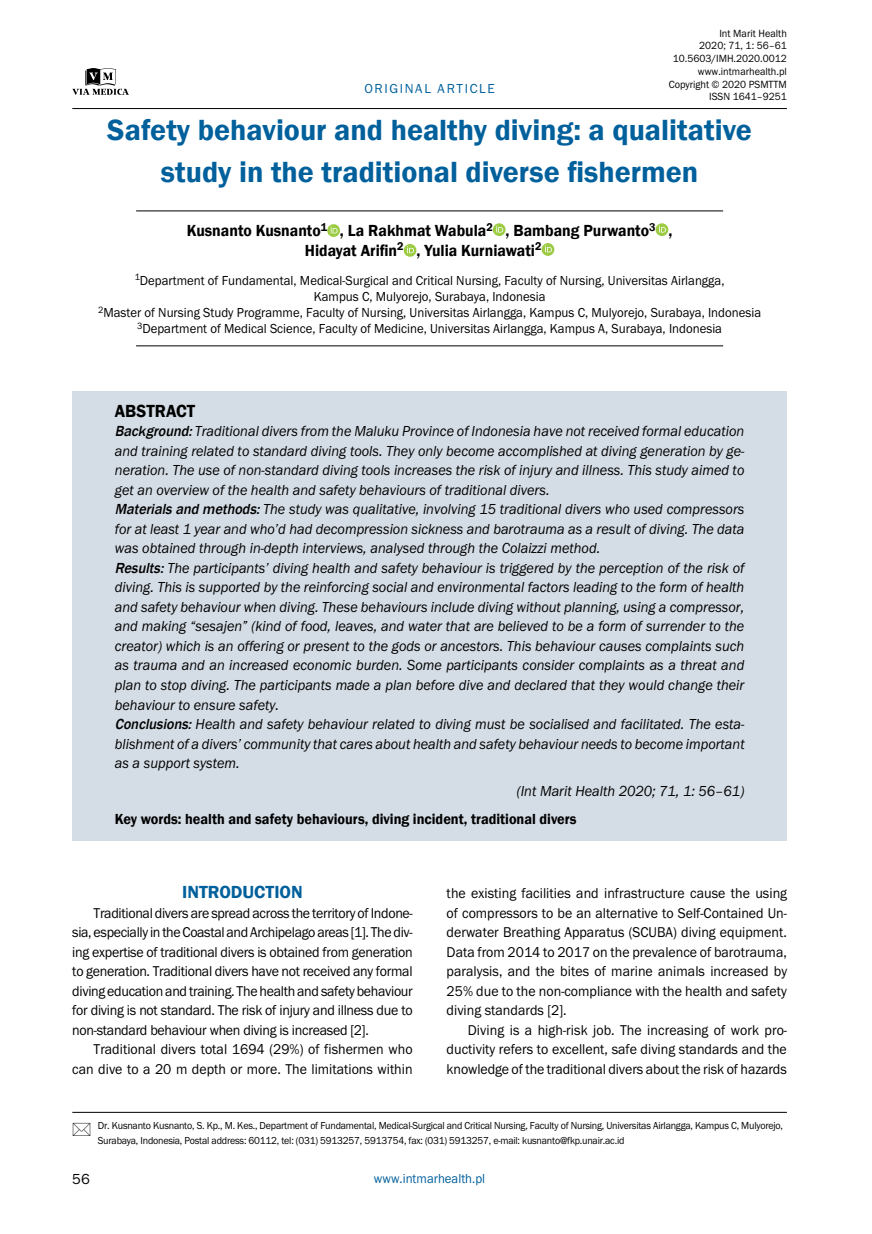
<style>
.page{position:relative;width:872px;height:1234px;background:#fff}
.page>*{position:absolute;margin:0;border:0;box-sizing:border-box;transform-origin:0 0}
.t1{font:600 30px/42px "Franklin Gothic";color:#00609c;text-align:center}
.t2{font:600 18px "Franklin Gothic";color:#00609c}
.t3{font:600 18px "Franklin Gothic";color:#000;scale:.95 1}
.t4{font:600 16.5px/19.8px "Franklin Gothic";color:#000;scale:.95 1}
.t5{font:italic 15px/19.5px "Franklin Got Itc TEE";color:#000;scale:.95 1}
.t6{font:600 15px "Franklin Gothic";color:#000;scale:.95 1}
.t7{font:15px "Franklin Got Itc TEE";color:#000}
.t8{font:14.7px/19.5px "Franklin Got Itc TEE";color:#000;text-align:justify;scale:.95 1}
.t9{font:13.5px/16.2px "Franklin Got Itc TEE";color:#000;text-align:center;scale:.95 1}
.t10{font:13.5px "Franklin Got Itc TEE";color:#00609c;scale:.95 1}
.t11{font:13.5px "Franklin Got Itc TEE";letter-spacing:.12em;color:#00609c}
.t12{font:10.8px/12.8px "Franklin Got Itc TEE";color:#000;text-align:right;scale:.95 1}
.t13{font:10.5px/15px "Franklin Got Itc TEE";letter-spacing:-.02em;color:#000;scale:.95 1}
.s1{font-family:"Franklin Gothic";font-weight:500}
</style>
<div class="page">
<hr style="left:72px;top:1111px;width:715px;height:1px;background:#000">
<div style="left:72px;top:391px;width:715px;height:449px;background:#d4dce5"></div>
<hr style="left:136px;top:210px;width:587px;height:1px;background:#000">
<hr style="left:136px;top:345px;width:587px;height:1px;background:#000">
<svg style="left:327px;top:224px;width:13px;height:13px"></svg>
<svg style="left:330px;top:226px;width:7px;height:7px"></svg>
<svg style="left:493px;top:223px;width:12px;height:13px"></svg>
<svg style="left:496px;top:225px;width:7px;height:8px"></svg>
<svg style="left:655px;top:223px;width:13px;height:13px"></svg>
<svg style="left:659px;top:225px;width:7px;height:8px"></svg>
<svg style="left:404px;top:244px;width:12px;height:13px"></svg>
<svg style="left:407px;top:246px;width:7px;height:7px"></svg>
<svg style="left:541px;top:243px;width:13px;height:13px"></svg>
<svg style="left:545px;top:245px;width:7px;height:7px"></svg>
<hr style="left:72px;top:108px;width:715px;height:1px;background:#000">
<svg style="left:72px;top:68px;width:57px;height:27px"></svg>
<p class="t11" style="left:364px;top:81px;width:132px">ORIGINAL ARTICLE</p>
<p class="t12" style="left:668px;top:27px;width:126px">Int Marit Health<br>2020; 71, 1: 56–61<br>10.5603/IMH.2020.0012 www.intmarhealth.pl<br>Copyright © 2020 PSMTTM<br>ISSN 1641–9251</p>
<h1 class="t1" style="left:107px;top:109px;width:646px">Safety behaviour and healthy diving: a qualitative study in the traditional diverse fishermen</h1>
<p class="t4" style="left:305px;top:221px;width:388px;text-indent:-118px">Kusnanto Kusnanto<sup>1</sup> , La Rakhmat Wabula<sup>2</sup> , Bambang Purwanto<sup>3</sup> ,<br>Hidayat Arifin<sup>2</sup> , Yulia Kurniawati<sup>2</sup></p>
<p class="t9" style="left:98px;top:272px;width:699px"><sup>1</sup>Department of Fundamental, Medical-Surgical and Critical Nursing, Faculty of Nursing, Universitas Airlangga,<br>Kampus C, Mulyorejo, Surabaya, Indonesia<br><sup>2</sup>Master of Nursing Study Programme, Faculty of Nursing, Universitas Airlangga, Kampus C, Mulyorejo, Surabaya, Indonesia <sup>3</sup>Department of Medical Science, Faculty of Medicine, Universitas Airlangga, Kampus A, Surabaya, Indonesia</p>
<p class="t3" style="left:115px;top:399px;width:86px">Abstract</p>
<p class="t5" style="left:115px;top:421px;width:664px"><span class="s1">Background:</span>Traditional divers from the Maluku Province of Indonesia have not received formal education and training related to standard diving tools. They only become accomplished at diving generation by ge&shy;neration. The use of non-standard diving tools increases the risk of injury and illness. This study aimed to get an overview of the health and safety behaviours of traditional divers.<br><span class="s1">Materialsand methods:</span>The study was qualitative, involving 15 traditional divers who used compressors for at least 1 year and who’d had decompression sickness and barotrauma as a result of diving. The data was obtained through in-depth interviews, analysed through the Colaizzi method.<br><span class="s1">Results:</span>The participants’ diving health and safety behaviour is triggered by the perception of the risk of diving. This is supported by the reinforcing social and environmental factors leading to the form of health and safety behaviour when diving. These behaviours include diving without planning, using a compressor, and making “sesajen” (kind of food, leaves, and water that are believed to be a form of surrender to the creator) which is an offering or present to the gods or ancestors. This behaviour causes complaints such as trauma and an increased economic burden. Some participants consider complaints as a threat and plan to stop diving. The participants made a plan before dive and declared that they would change their behaviour to ensure safety.<br><span class="s1">Conclusions:</span>Health and safety behaviour related to diving must be socialised and facilitated. The esta&shy;blishment of a divers’ community that cares about health and safety behaviour needs to become important as a support system.</p>
<p class="t5" style="left:517px;top:781px;width:241px">(Int Marit Health 2020; 71, 1: 56–61)</p>
<p class="t6" style="left:115px;top:809px;width:487px">Key words: health and safety behaviours, diving incident, traditional divers</p>
<p class="t2" style="left:182px;top:880px;width:122px">INTRODUCTION</p>
<p class="t8" style="left:72px;top:903px;width:360px;text-indent:21px">Traditional divers are spread across the territory of Indone&shy;sia, especially in the Coastal and Archipelago areas [1]. The div&shy;ing expertise of traditional divers is obtained from generation to generation. Traditional divers have not received any formal diving education and training. The health and safety behaviour for diving is not standard. The risk of injury and illness due to non-standard behaviour when diving is increased [2].</p>
<p class="t8" style="left:72px;top:1039px;width:360px;text-align:right">Traditional divers total 1694 (29%) of fishermen who can dive to a 20 m depth or more. The limitations within</p>
<p class="t8" style="left:446px;top:883px;width:360px">the existing facilities and infrastructure cause the using of compressors to be an alternative to Self-Contained Un&shy;derwater Breathing Apparatus (SCUBA) diving equipment.<br>Data from 2014 to 2017 on the prevalence of barotrauma, paralysis, and the bites of marine animals increased by 25% due to the non-compliance with the health and safety diving standards [2].</p>
<p class="t8" style="left:446px;top:1019px;width:360px;text-indent:21px">Diving is a high-risk job. The increasing of work pro&shy;ductivity refers to excellent, safe diving standards and the knowledge of the traditional divers about the risk of hazards</p>
<p class="t13" style="left:98px;top:1117px;width:722px">Dr. Kusnanto Kusnanto, S. Kp., M. Kes., Department of Fundamental, Medical-Surgical and Critical Nursing, Faculty of Nursing, Universitas Airlangga, Kampus C, Mulyorejo,<br>Surabaya, Indonesia, Postal address: 60112, tel: (031) 5913257, 5913754, fax: (031) 5913257, e-mail: kusnanto@fkp.unair.ac.id</p>
<p class="t7" style="left:72px;top:1170px;width:19px">56</p>
<p class="t10" style="left:374px;top:1170px;width:119px">www.intmarhealth.pl</p>
</div>
